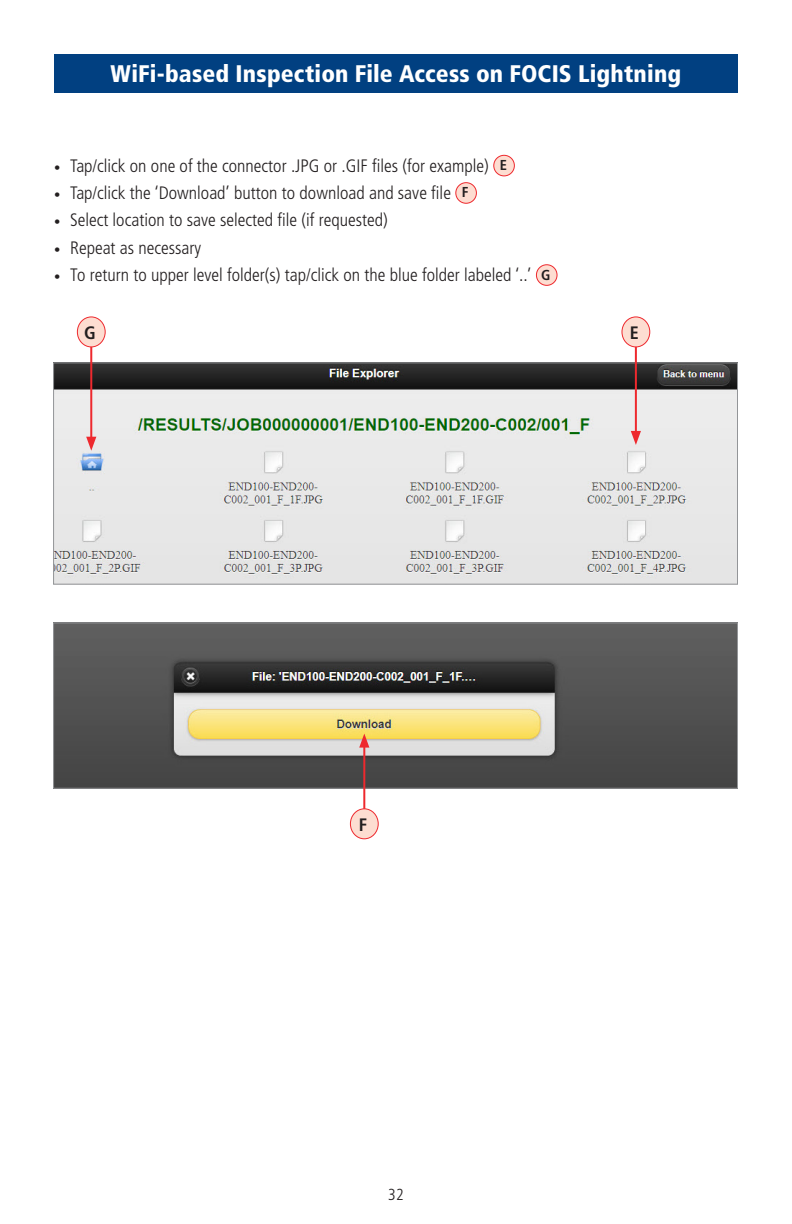
<style>
.page{position:relative;width:792px;height:1224px;background:#fff}
.page>*{position:absolute;margin:0;border:0;box-sizing:border-box;transform-origin:0 0}
.UG_Title_White_no_TO{font:900 condensed 24px "Frutiger LT Std";letter-spacing:.005em;color:#fff}
.t1{font:300 condensed 18px "Frutiger LT Std";color:#231f20}
.QRG_Callout_CIRCLE{font:700 condensed 18px "Frutiger LT Std";color:#231f20}
.t2{font:300 condensed 16px "Frutiger LT Std";color:#231f20}
.QRG_Callout_CIRCLE_i{font:700 condensed 14.4px "Frutiger LT Std";color:#231f20}
.s1{font-size:12.6px}
</style>
<div class="page">
<div style="left:494px;top:155px;width:20px;height:21px;background:#fdddd1;border-radius:50%"></div>
<div style="left:493px;top:155px;width:22px;height:21px;border:1px solid #ee292e;border-radius:50%"></div>
<div style="left:456px;top:183px;width:20px;height:20px;background:#fdddd1;border-radius:50%"></div>
<div style="left:455px;top:182px;width:22px;height:22px;border:1px solid #ee292e;border-radius:50%"></div>
<div style="left:536px;top:265px;width:21px;height:20px;background:#fdddd1;border-radius:50%"></div>
<div style="left:536px;top:264px;width:22px;height:22px;border:1px solid #ee292e;border-radius:50%"></div>
<div style="left:54px;top:54px;width:684px;height:39px;background:#014081"></div>
<img style="left:55px;top:364px;width:681px;height:219px">
<div style="left:53px;top:362px;width:685px;height:223px;border:1px solid #939598"></div>
<img style="left:55px;top:624px;width:681px;height:163px">
<div style="left:53px;top:622px;width:685px;height:167px;border:1px solid #939598"></div>
<hr style="left:635px;top:331px;width:2px;height:103px;background:#ee292e">
<svg style="left:631px;top:431px;width:10px;height:14px"></svg>
<div style="left:622px;top:317px;width:28px;height:30px;background:#fdddd1;border-radius:50%"></div>
<div style="left:621px;top:316px;width:29px;height:31px;border:1px solid #ee292e;border-radius:50%"></div>
<hr style="left:90px;top:331px;width:2px;height:109px;background:#ee292e">
<svg style="left:86px;top:437px;width:10px;height:14px"></svg>
<div style="left:77px;top:317px;width:28px;height:30px;background:#fdddd1;border-radius:50%"></div>
<div style="left:77px;top:316px;width:29px;height:31px;border:1px solid #ee292e;border-radius:50%"></div>
<hr style="left:363px;top:744px;width:2px;height:79px;background:#ee292e">
<svg style="left:359px;top:734px;width:10px;height:14px"></svg>
<div style="left:350px;top:809px;width:28px;height:30px;background:#fdddd1;border-radius:50%"></div>
<div style="left:350px;top:808px;width:29px;height:31px;border:1px solid #ee292e;border-radius:50%"></div>
<p class="UG_Title_White_no_TO" style="left:111px;top:60px;width:572px">WiFi-based Inspection File Access on FOCIS Lightning</p>
<p class="t1" style="left:54px;top:155px;width:436px"><span class="s1">•</span> Tap/click on one of the connector .JPG or .GIF files (for example)</p>
<p class="QRG_Callout_CIRCLE_i" style="left:500px;top:157px;width:9px">E</p>
<p class="t1" style="left:54px;top:183px;width:399px"><span class="s1">•</span> Tap/click the ‘Download’ button to download and save file</p>
<p class="QRG_Callout_CIRCLE_i" style="left:462px;top:184px;width:8px">F</p>
<p class="t1" style="left:54px;top:210px;width:335px"><span class="s1">•</span> Select location to save selected file (if requested)</p>
<p class="t1" style="left:54px;top:237px;width:149px"><span class="s1">•</span> Repeat as necessary</p>
<p class="t1" style="left:54px;top:265px;width:479px"><span class="s1">•</span> To return to upper level folder(s) tap/click on the blue folder labeled ‘..’</p>
<p class="QRG_Callout_CIRCLE_i" style="left:541px;top:266px;width:11px">G</p>
<p class="QRG_Callout_CIRCLE" style="left:84px;top:322px;width:13px">G</p>
<p class="QRG_Callout_CIRCLE" style="left:630px;top:322px;width:10px">E</p>
<p class="QRG_Callout_CIRCLE" style="left:359px;top:814px;width:10px">F</p>
<p class="t2" style="left:388px;top:1185px;width:17px">32</p>
</div>
